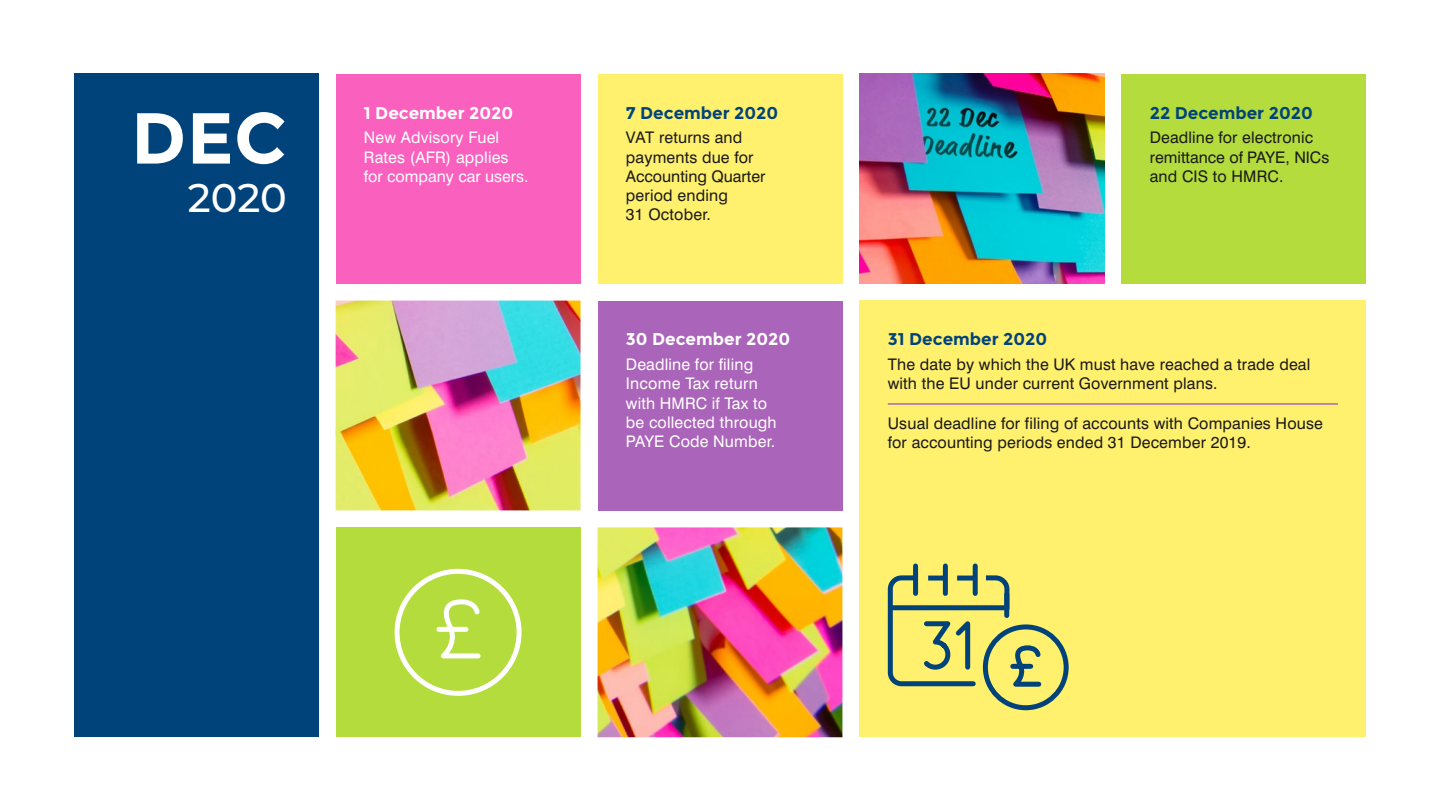
<style>
.page{position:relative;width:1440px;height:811px;background:#fff}
.page>*{position:absolute;margin:0;border:0;box-sizing:border-box;transform-origin:0 0}
.t1{font:700 72px "Montserrat";color:#fff}
.t2{font:500 40px "Montserrat";color:#fff}
.t3{font:700 17px "Montserrat";color:#00437b}
.t4{font:700 17px "Montserrat";color:#fff}
.t5{font:16px/19.2px "Swiss 721 BT";letter-spacing:.01em;color:#1a1a1a}
.t6{font:16px/19.2px "Swiss 721 BT";letter-spacing:.01em;color:#fff}
</style>
<div class="page">
<div style="left:74px;top:74px;width:245px;height:663px;background:#00437b"></div>
<div style="left:1121px;top:74px;width:245px;height:209px;background:#b4dc3c"></div>
<div style="left:336px;top:74px;width:245px;height:209px;background:#fa60be"></div>
<div style="left:598px;top:74px;width:244px;height:209px;background:#fff06e"></div>
<img style="left:859px;top:74px;width:245px;height:209px">
<img style="left:336px;top:300px;width:506px;height:437px">
<div style="left:859px;top:300px;width:507px;height:437px;background:#fff06e"></div>
<hr style="left:888px;top:403px;width:450px;height:2px;background:#aa64b9">
<div style="left:913px;top:566px;width:5px;height:27px;background:#00437b"></div>
<div style="left:973px;top:566px;width:5px;height:27px;background:#00437b"></div>
<div style="left:943px;top:566px;width:5px;height:27px;background:#00437b"></div>
<svg style="left:887px;top:573px;width:182px;height:138px"></svg>
<svg style="left:438px;top:601px;width:45px;height:60px"></svg>
<div style="left:395px;top:569px;width:127px;height:127px;border:5px solid #fff;border-radius:50%"></div>
<p class="t1" style="left:131px;top:95px;width:157px">DEC</p>
<p class="t2" style="left:188px;top:169px;width:100px">2020</p>
<p class="t4" style="left:364px;top:102px;width:151px">1 December 2020</p>
<p class="t6" style="left:364px;top:128px;width:166px">New Advisory Fuel<br>Rates (AFR) applies for company car users.</p>
<p class="t3" style="left:626px;top:102px;width:154px">7 December 2020</p>
<p class="t5" style="left:626px;top:128px;width:141px">VAT returns and payments due for<br>Accounting Quarter period ending<br>31 October.</p>
<p class="t4" style="left:626px;top:329px;width:166px">30 December 2020</p>
<p class="t6" style="left:626px;top:355px;width:152px">Deadline for filing<br>Income Tax return with HMRC if Tax to be collected through<br>PAYE Code Number.</p>
<p class="t3" style="left:1150px;top:102px;width:165px">22 December 2020</p>
<p class="t5" style="left:1150px;top:128px;width:181px">Deadline for electronic remittance of PAYE, NICs and CIS to HMRC.</p>
<p class="t3" style="left:888px;top:329px;width:161px">31 December 2020</p>
<p class="t5" style="left:888px;top:355px;width:424px">The date by which the UK must have reached a trade deal with the EU under current Government plans.</p>
<p class="t5" style="left:888px;top:413px;width:437px">Usual deadline for filing of accounts with Companies House for accounting periods ended 31 December 2019.</p>
</div>
